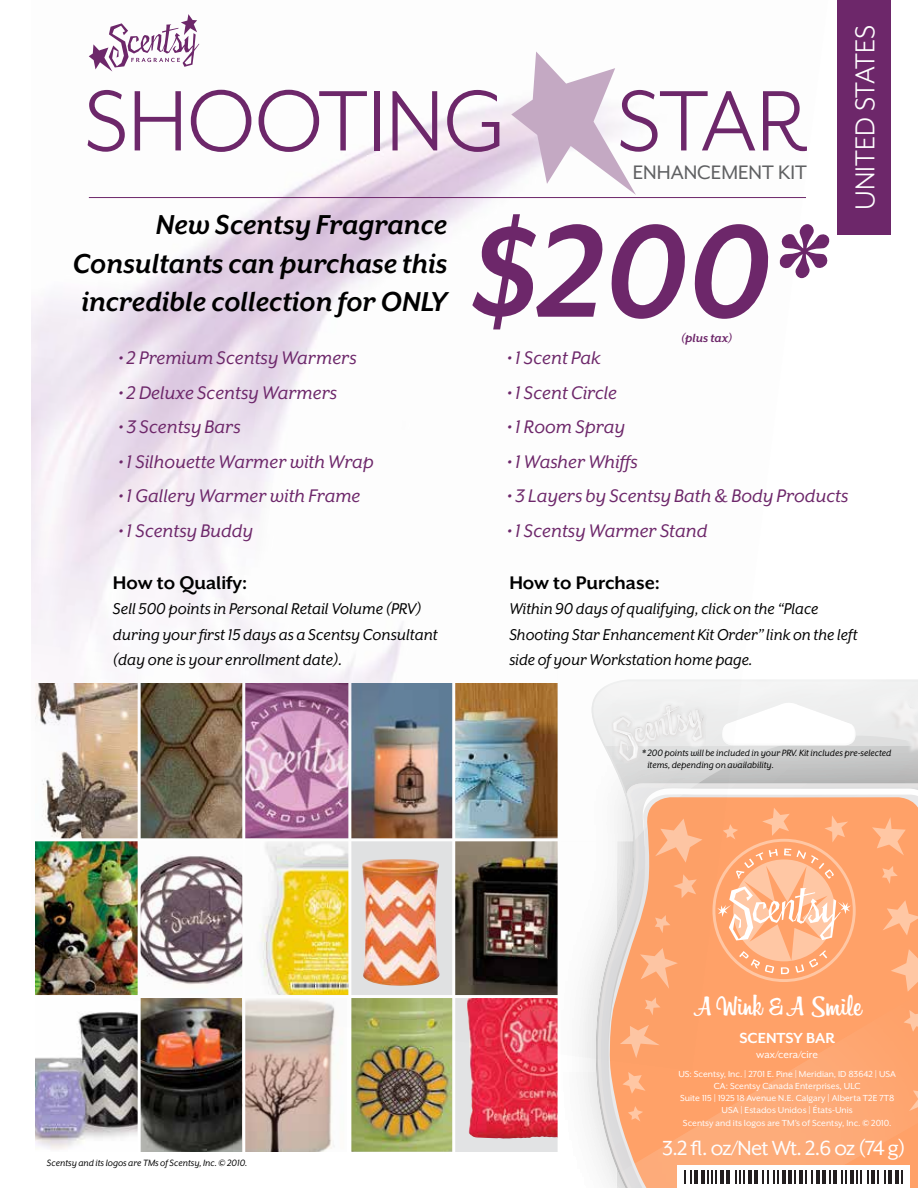
<style>
.page{position:relative;width:918px;height:1188px;background:#fff}
.page>*{position:absolute;margin:0;border:0;box-sizing:border-box;transform-origin:0 0}
.t1{font:italic 700 150px "Mr Eaves XL San OT";color:#6d276a}
.t2{font:98.7px "Mr Eaves XL San OT";color:#6d276a}
.t3{font:italic 700 31.5px/38.4px "Mr Eaves XL San OT";color:#000;text-align:justify}
.t4{font:31.5px "Mr Eaves XL San OT";color:#fff}
.t5{font:30.15px "Billabong";color:#fff}
.t6{font:23.55px "Mr Eaves XL San OT";letter-spacing:-.045em;color:#fff}
.t7{font:22.5px "Mr Eaves XL San OT";color:#5f6062}
.t8{font:italic 21px "Mr Eaves XL San OT";color:#6d276a}
.t9{font:700 21px "Mr Eaves XL San OT";color:#000}
.t10{font:italic 18px/25.5px "Mr Eaves XL San OT";color:#000;scale:.96 1}
.t11{font:italic 18px/25.5px "Mr Eaves XL San OT";color:#000}
.t12{font:700 16.8px "Mr Eaves XL San OT";color:#fff}
.t13{font:italic 700 13.5px "Mr Eaves XL San OT";color:#6d276a}
.t14{font:11.7px "Mr Eaves XL San OT";color:#fff}
.t15{font:italic 10.5px/12.6px "Mr Eaves XL San Pl";color:#000}
.t16{font:10.05px/12.1px "Mr Eaves XL San OT";color:#fff;text-align:center}
</style>
<div class="page">
<img style="left:35px;top:1071px;width:103px;height:78px">
<svg style="left:141px;top:1071px;width:101px;height:81px;background:#272725"></svg>
<img style="left:245px;top:1071px;width:90px;height:81px">
<img style="left:351px;top:1071px;width:101px;height:81px">
<div style="left:454px;top:996px;width:104px;height:156px;background:#e2e3e4"></div>
<img style="left:468px;top:1071px;width:65px;height:68px">
<hr style="left:452px;top:662px;width:3px;height:514px;background:#fff">
<img style="left:533px;top:1071px;width:25px;height:81px">
<svg style="left:608px;top:795px;width:310px;height:327px;background:#fea875"></svg>
<img style="left:620px;top:994px;width:298px;height:194px">
<div style="left:677px;top:1166px;width:233px;height:22px;background:#fff"></div>
<svg style="left:684px;top:1170px;width:8px;height:14px"></svg>
<svg style="left:707px;top:1170px;width:10px;height:14px"></svg>
<svg style="left:735px;top:1170px;width:10px;height:14px"></svg>
<svg style="left:762px;top:1170px;width:17px;height:14px"></svg>
<svg style="left:794px;top:1170px;width:2px;height:14px"></svg>
<svg style="left:805px;top:1170px;width:8px;height:14px"></svg>
<svg style="left:829px;top:1170px;width:2px;height:14px"></svg>
<svg style="left:841px;top:1170px;width:6px;height:14px"></svg>
<svg style="left:856px;top:1170px;width:13px;height:14px"></svg>
<svg style="left:877px;top:1170px;width:9px;height:14px"></svg>
<svg style="left:901px;top:1170px;width:2px;height:14px"></svg>
<hr style="left:701px;top:1170px;width:4px;height:14px;background:#231f20">
<hr style="left:720px;top:1170px;width:4px;height:14px;background:#231f20">
<hr style="left:726px;top:1170px;width:4px;height:14px;background:#231f20">
<hr style="left:748px;top:1170px;width:4px;height:14px;background:#231f20">
<hr style="left:754px;top:1170px;width:4px;height:14px;background:#231f20">
<hr style="left:782px;top:1170px;width:4px;height:14px;background:#231f20">
<hr style="left:788px;top:1170px;width:4px;height:14px;background:#231f20">
<hr style="left:799px;top:1170px;width:4px;height:14px;background:#231f20">
<hr style="left:816px;top:1170px;width:4px;height:14px;background:#231f20">
<hr style="left:822px;top:1170px;width:4px;height:14px;background:#231f20">
<hr style="left:833px;top:1170px;width:4px;height:14px;background:#231f20">
<hr style="left:850px;top:1170px;width:4px;height:14px;background:#231f20">
<hr style="left:871px;top:1170px;width:4px;height:14px;background:#231f20">
<hr style="left:888px;top:1170px;width:4px;height:14px;background:#231f20">
<hr style="left:895px;top:1170px;width:4px;height:14px;background:#231f20">
<hr style="left:694px;top:1170px;width:4px;height:14px;background:#231f20">
<img style="left:32px;top:43px;width:797px;height:1028px">
<svg style="left:89px;top:14px;width:110px;height:58px"></svg>
<svg style="left:511px;top:51px;width:125px;height:144px"></svg>
<div style="left:837px;top:0;width:54px;height:235px;background:#6d276a"></div>
<hr style="left:89px;top:197px;width:717px;height:1px;background:#6d276a">
<h2 class="t2" style="left:84px;top:71px;width:725px">SHOOTING Star</h2>
<h3 class="t3" style="left:73px;top:206px;width:376px;text-indent:83px">New Scentsy Fragrance Consultants can purchase this incredible collection for ONLY</h3>
<p class="t7" style="left:633px;top:160px;width:176px">ENHANCEMENT KIT</p>
<h1 class="t1" style="left:470px;top:189px;width:358px">$200*</h1>
<p class="t13" style="left:681px;top:331px;width:53px">(plus tax)</p>
<h3 class="t4" style="left:849px;top:210px;width:184px;rotate:-90deg">United States</h3>
<p class="t8" style="left:119px;top:346px;width:239px">• 2 Premium Scentsy Warmers</p>
<p class="t8" style="left:119px;top:381px;width:220px">• 2 Deluxe Scentsy Warmers</p>
<p class="t8" style="left:119px;top:415px;width:123px">• 3 Scentsy Bars</p>
<p class="t8" style="left:119px;top:450px;width:257px">• 1 Silhouette Warmer with Wrap</p>
<p class="t8" style="left:119px;top:484px;width:243px">• 1 Gallery Warmer with Frame</p>
<p class="t8" style="left:119px;top:519px;width:136px">• 1 Scentsy Buddy</p>
<p class="t9" style="left:113px;top:571px;width:136px">How to Qualify:</p>
<p class="t11" style="left:113px;top:596px;width:326px">Sell 500 points in Personal Retail Volume (PRV) during your first 15 days as a Scentsy Consultant (day one is your enrollment date).</p>
<p class="t8" style="left:507px;top:346px;width:95px">• 1 Scent Pak</p>
<p class="t8" style="left:507px;top:381px;width:111px">• 1 Scent Circle</p>
<p class="t8" style="left:507px;top:415px;width:119px">• 1 Room Spray</p>
<p class="t8" style="left:507px;top:450px;width:132px">• 1 Washer Whiffs</p>
<p class="t8" style="left:507px;top:484px;width:343px">• 3 Layers by Scentsy Bath &amp; Body Products</p>
<p class="t8" style="left:507px;top:519px;width:202px">• 1 Scentsy Warmer Stand</p>
<p class="t9" style="left:509px;top:571px;width:152px">How to Purchase:</p>
<p class="t10" style="left:509px;top:596px;width:364px">Within 90 days of qualifying, click on the “Place<br>Shooting Star Enhancement Kit Order” link on the left side of your Workstation home page.</p>
<p class="t15" style="left:647px;top:747px;width:246px;text-indent:-5px">* 200 points will be included in your PRV. Kit includes pre-selected items, depending on availability.</p>
<p class="t15" style="left:47px;top:1157px;width:202px">Scentsy and its logos are TMs of Scentsy, Inc. © 2010.</p>
<h3 class="t5" style="left:697px;top:987px;width:166px">A Wink &amp; A Smile</h3>
<p class="t12" style="left:739px;top:1029px;width:97px">SCENTSY BAR</p>
<p class="t14" style="left:756px;top:1048px;width:63px">wax/cera/cire</p>
<p class="t16" style="left:678px;top:1068px;width:219px">US: Scentsy, Inc. | 2701 E. Pine | Meridian, ID 83642 | USA CA: Scentsy Canada Enterprises, ULC<br>Suite 115 | 1925 18 Avenue N.E. Calgary | Alberta T2E 7T8<br>USA | Estados Unidos | États-Unis<br>Scentsy and its logos are TM’s of Scentsy, Inc. © 2010.</p>
<p class="t6" style="left:662px;top:1135px;width:245px">3.2 fl. oz/Net Wt. 2.6 oz (74 g)</p>
</div>
